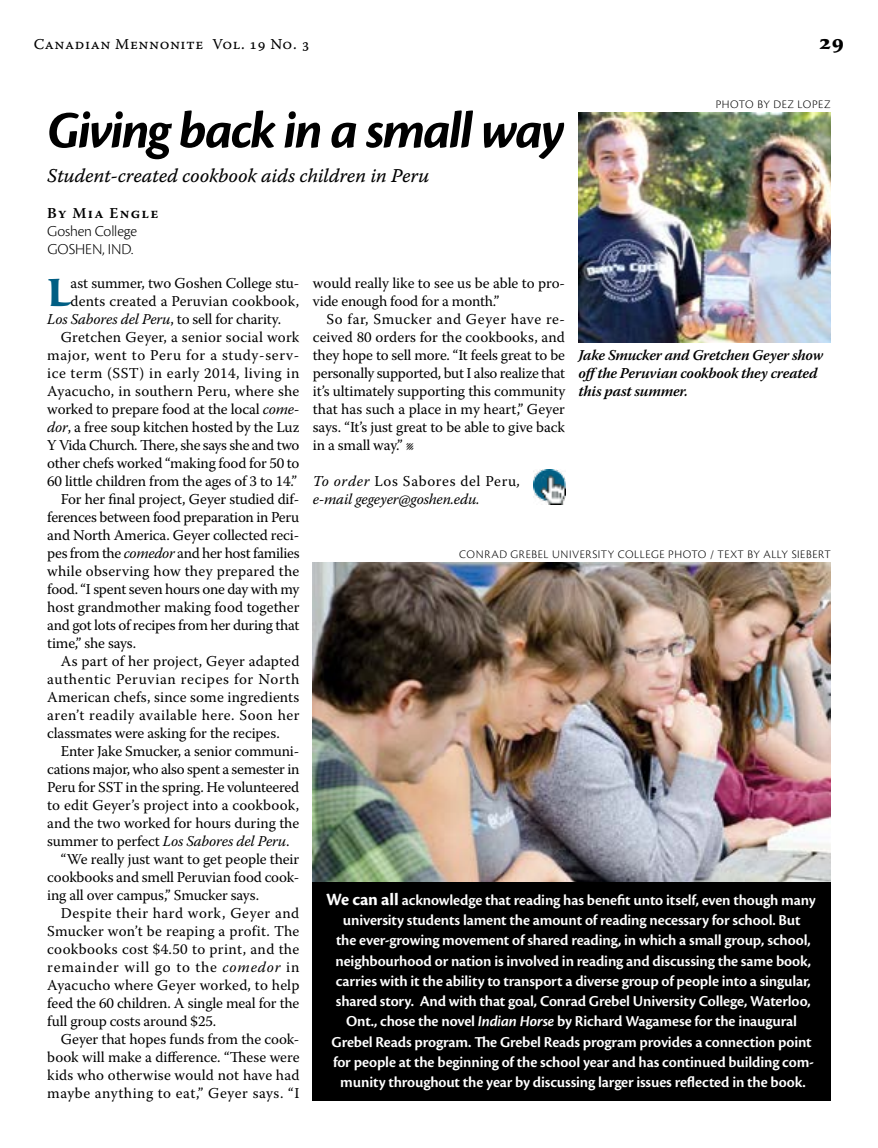
<style>
.page{position:relative;width:878px;height:1148px;background:#fff}
.page>*{position:absolute;margin:0;border:0;box-sizing:border-box;transform-origin:0 0}
.t1{font:italic 700 54px "Cronos Pro";letter-spacing:-.04em;color:#000}
.t2{font:700 40.65px "Sava Pro";color:#005e83}
.t3{font:700 21px "Sava Pro";color:#000}
.t4{font:19.5px "Warnock Pro It Capt";letter-spacing:-.015em;color:#000}
.t5{font:600 15.75px/20.2px "Cronos Pro";letter-spacing:-.01em;color:#fff;text-align:center}
.t6{font:300 15.75px/18px "Cronos Pro";letter-spacing:-.005em;color:#000}
.t7{font:15px/18px "Warnock Pro";letter-spacing:-.005em;color:#000}
.t8{font:15px "Warnock Pro";letter-spacing:.015em;color:#000}
.t9{font:15px "Warnock Pro";letter-spacing:.035em;color:#000}
.t10{font:italic 15px/18px "Warnock Pro";letter-spacing:-.01em;color:#000}
.t11{font:italic 600 15px/18px "Warnock Pro";letter-spacing:-.015em;color:#000}
.t12{font:15px "Warnock Pro";letter-spacing:.04em;color:#000}
.t13{font:15px "Warnock Pro";letter-spacing:-.025em;color:#000}
.t14{font:15px "Warnock Pro";letter-spacing:.025em;color:#000}
.t15{font:15px "Warnock Pro";letter-spacing:.03em;color:#000}
.t16{font:15px "Warnock Pro";letter-spacing:.055em;color:#000}
.t17{font:15px "Warnock Pro Capt";letter-spacing:.035em;color:#000}
.t18{font:600 15px "Warnock Pro";letter-spacing:.09em;color:#000}
.t19{font:300 12px "Cronos Pro";letter-spacing:.05em;color:#000}
.s1{font-style:normal}
.s2{font-style:italic}
.s3{font-weight:700;font-size:18px}
</style>
<div class="page">
<div style="left:312px;top:877px;width:518px;height:223px;background:#000"></div>
<img style="left:578px;top:112px;width:252px;height:230px">
<img style="left:313px;top:563px;width:517px;height:318px">
<img style="left:534px;top:469px;width:31px;height:35px">
<p class="t17" style="left:34px;top:35px;width:277px">Canadian Mennonite Vol. 19 No. 3</p>
<h3 class="t3" style="left:819px;top:28px;width:27px">29</h3>
<p class="t19" style="left:715px;top:97px;width:116px">PHOTO BY DEZ LOPEZ</p>
<h1 class="t1" style="left:47px;top:99px;width:519px">Giving back in a small way</h1>
<h3 class="t4" style="left:47px;top:163px;width:384px">Student-created cookbook aids children in Peru</h3>
<p class="t18" style="left:47px;top:204px;width:112px">By Mia Engle</p>
<p class="t6" style="left:47px;top:222px;width:91px">Goshen College<br>GOSHEN, IND.</p>
<h2 class="t2" style="left:47px;top:265px;width:25px">L</h2>
<p class="t7" style="left:71px;top:274px;width:230px">ast summer, two Goshen College stu-</p>
<p class="t7" style="left:313px;top:274px;width:254px">would really like to see us be able to pro&shy;vide enough food for a month.”</p>
<p class="t7" style="left:313px;top:310px;width:254px;text-align:justify;text-indent:14px">So far, Smucker and Geyer have re&shy;ceived 80 orders for the cookbooks, and they hope to sell more. “It feels great to be personally supported, but I also realize that it’s ultimately supporting this community that has such a place in my heart,” Geyer says. “It’s just great to be able to give back in a small way.” l</p>
<p class="t10" style="left:313px;top:472px;width:209px">To order <span class="s1">Los Sabores del Peru</span>, e-mail gegeyer@goshen.edu.</p>
<p class="t8" style="left:71px;top:292px;width:230px">dents created a Peruvian cookbook,</p>
<p class="t7" style="left:47px;top:310px;width:235px"><span class="s2">Los Sabores del Peru</span>, to sell for charity.</p>
<p class="t8" style="left:61px;top:328px;width:240px">Gretchen Geyer, a senior social work</p>
<p class="t12" style="left:47px;top:346px;width:254px">major, went to Peru for a study-serv-</p>
<p class="t9" style="left:47px;top:364px;width:254px">ice term (SST) in early 2014, living in</p>
<p class="t8" style="left:47px;top:382px;width:254px">Ayacucho, in southern Peru, where she</p>
<p class="t7" style="left:47px;top:400px;width:253px">worked to prepare food at the local <span class="s2">come-</span></p>
<p class="t7" style="left:47px;top:418px;width:253px"><span class="s2">dor</span>, a free soup kitchen hosted by the Luz</p>
<p class="t13" style="left:47px;top:436px;width:254px">Y Vida Church. There, she says she and two</p>
<p class="t7" style="left:47px;top:454px;width:254px">other chefs worked “making food for 50 to</p>
<p class="t7" style="left:47px;top:472px;width:251px">60 little children from the ages of 3 to 14.”</p>
<p class="t7" style="left:61px;top:490px;width:240px">For her final project, Geyer studied dif-</p>
<p class="t7" style="left:47px;top:508px;width:253px">ferences between food preparation in Peru</p>
<p class="t7" style="left:47px;top:526px;width:253px">and North America. Geyer collected reci-</p>
<p class="t7" style="left:47px;top:544px;width:254px">pes from the <span class="s2">comedor</span> and her host families</p>
<p class="t8" style="left:47px;top:562px;width:253px">while observing how they prepared the</p>
<p class="t7" style="left:47px;top:580px;width:254px">food. “I spent seven hours one day with my</p>
<p class="t7" style="left:47px;top:598px;width:254px">host grandmother making food together</p>
<p class="t7" style="left:47px;top:616px;width:254px">and got lots of recipes from her during that</p>
<p class="t7" style="left:47px;top:634px;width:90px">time,” she says.</p>
<p class="t7" style="left:61px;top:652px;width:240px">As part of her project, Geyer adapted</p>
<p class="t12" style="left:47px;top:670px;width:253px">authentic Peruvian recipes for North</p>
<p class="t7" style="left:47px;top:688px;width:253px">American chefs, since some ingredients</p>
<p class="t9" style="left:47px;top:706px;width:254px">aren’t readily available here. Soon her</p>
<p class="t7" style="left:47px;top:724px;width:234px">classmates were asking for the recipes.</p>
<p class="t7" style="left:61px;top:742px;width:240px">Enter Jake Smucker, a senior communi-</p>
<p class="t7" style="left:47px;top:760px;width:254px">cations major, who also spent a semester in</p>
<p class="t7" style="left:47px;top:778px;width:253px">Peru for SST in the spring. He volunteered</p>
<p class="t7" style="left:47px;top:796px;width:253px">to edit Geyer’s project into a cookbook,</p>
<p class="t7" style="left:47px;top:814px;width:253px">and the two worked for hours during the</p>
<p class="t10" style="left:47px;top:832px;width:244px"><span class="s1">summer to perfect</span> Los Sabores del Peru<span class="s1">.</span></p>
<p class="t7" style="left:61px;top:850px;width:240px">“We really just want to get people their</p>
<p class="t7" style="left:47px;top:868px;width:254px">cookbooks and smell Peruvian food cook-</p>
<p class="t7" style="left:47px;top:886px;width:213px">ing all over campus,” Smucker says.</p>
<p class="t9" style="left:61px;top:904px;width:240px">Despite their hard work, Geyer and</p>
<p class="t8" style="left:47px;top:922px;width:254px">Smucker won’t be reaping a profit. The</p>
<p class="t14" style="left:47px;top:940px;width:253px">cookbooks cost $4.50 to print, and the</p>
<p class="t16" style="left:47px;top:958px;width:253px">remainder will go to the <span class="s2">comedor</span> in</p>
<p class="t8" style="left:47px;top:976px;width:254px">Ayacucho where Geyer worked, to help</p>
<p class="t7" style="left:47px;top:994px;width:253px">feed the 60 children. A single meal for the</p>
<p class="t7" style="left:47px;top:1012px;width:170px">full group costs around $25.</p>
<p class="t7" style="left:61px;top:1030px;width:240px">Geyer that hopes funds from the cook-</p>
<p class="t7" style="left:47px;top:1048px;width:254px">book will make a difference. “These were</p>
<p class="t7" style="left:47px;top:1066px;width:254px">kids who otherwise would not have had</p>
<p class="t15" style="left:47px;top:1084px;width:254px">maybe anything to eat,” Geyer says. “I</p>
<p class="t11" style="left:578px;top:346px;width:246px">Jake Smucker and Gretchen Geyer show offthe Peruvian cookbook they created this past summer.</p>
<p class="t19" style="left:459px;top:547px;width:373px">CONRAD GREBEL UNIVERSITY COLLEGE PHOTO / TEXT BY ALLY SIEBERT</p>
<p class="t5" style="left:326px;top:890px;width:491px"><span class="s3">We can all</span> acknowledge that reading has benefit unto itself, even though many university students lament the amount of reading necessary for school. But<br>the ever-growing movement of shared reading, in which a small group, school, neighbourhood or nation is involved in reading and discussing the same book, carries with it the ability to transport a diverse group of people into a singular, shared story. And with that goal, Conrad Grebel University College, Waterloo, Ont., chose the novel <span class="s2">Indian Horse</span> by Richard Wagamese for the inaugural Grebel Reads program. The Grebel Reads program provides a connection point for people at the beginning of the school year and has continued building com&shy;munity throughout the year by discussing larger issues reflected in the book.</p>
</div>
